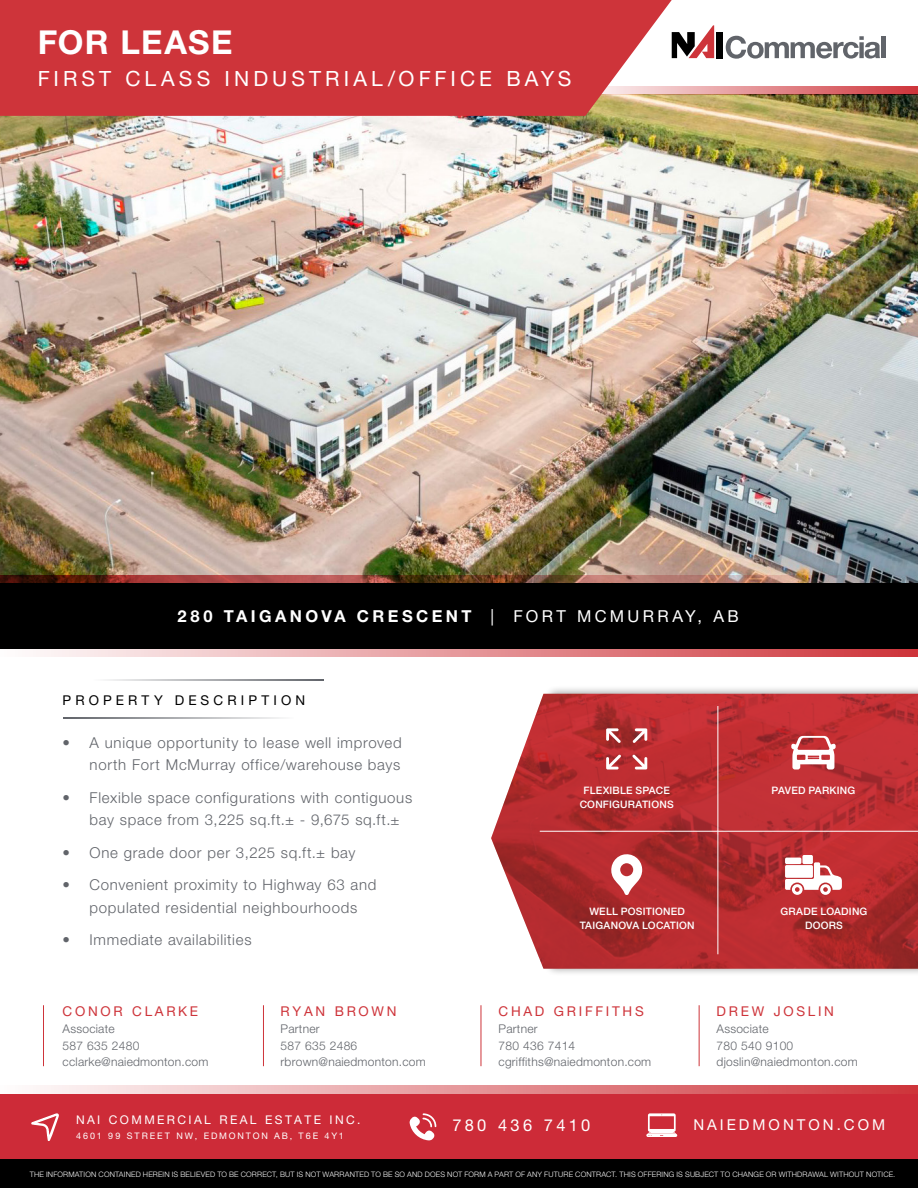
<style>
.page{position:relative;width:918px;height:1188px;background:#fff}
.page>*{position:absolute;margin:0;border:0;box-sizing:border-box;transform-origin:0 0}
.t1{font:700 33px "Helvetica Neue LT Std";letter-spacing:.04em;color:#fff}
.t2{font:21px "Helvetica Neue LT Std";letter-spacing:.195em;color:#fff}
.t3{font:700 16.5px "Helvetica Neue LT Std";letter-spacing:.205em;color:#fff}
.t4{font:16.5px "Helvetica Neue LT Std";letter-spacing:.2em;color:#fff}
.t5{font:300 15px/22.5px "Helvetica Neue LT Std";letter-spacing:.045em;color:#61646a;text-align:right}
.t6{font:15px "Helvetica Neue LT Std";letter-spacing:.2em;color:#fff}
.t7{font:13.5px "Helvetica Neue LT Std";letter-spacing:.2em;color:#ce343a}
.t8{font:13.5px "Helvetica Neue LT Std";letter-spacing:.31em;color:#000}
.t9{font:300 12px/16.6px "Helvetica Neue LT Std";letter-spacing:.02em;color:#61646a}
.t10{font:12px "Helvetica Neue LT Std";letter-spacing:.2em;color:#fff}
.t11{font:500 10.35px/14.1px "Helvetica Neue LT Std";letter-spacing:.02em;color:#fff;text-align:center}
.t12{font:9px "Helvetica Neue LT Std";letter-spacing:.205em;color:#fff}
.t13{font:300 7.5px "Helvetica Neue LT Std";letter-spacing:.025em;color:#fff}
.s1{font-weight:400}
</style>
<div class="page">
<img style="left:0;top:94px;width:918px;height:481px">
<div style="left:716px;top:32px;width:7px;height:26px;background:#000"></div>
<svg style="left:672px;top:25px;width:42px;height:33px"></svg>
<svg style="left:726px;top:36px;width:154px;height:23px"></svg>
<div style="left:881px;top:36px;width:5px;height:22px;background:#61646a"></div>
<img style="left:0;top:575px;width:918px;height:8px">
<svg style="left:0;top:648px;width:918px;height:9px;background:#cc878a"></svg>
<svg style="left:672px;top:86px;width:246px;height:8px;background:#df7c80"></svg>
<div style="left:0;top:1094px;width:918px;height:67px;background:#cd2b38"></div>
<svg style="left:40px;top:1085px;width:878px;height:9px;background:#e49397"></svg>
<div style="left:0;top:1160px;width:918px;height:28px;background:#000"></div>
<svg style="left:31px;top:1113px;width:28px;height:28px"></svg>
<svg style="left:409px;top:1113px;width:27px;height:27px"></svg>
<svg style="left:646px;top:1113px;width:31px;height:24px"></svg>
<svg style="left:0;top:0;width:672px;height:116px;background:#d03f43"></svg>
<hr style="left:63px;top:717px;width:231px;height:2px;background:#61646a">
<hr style="left:93px;top:679px;width:231px;height:2px;background:#61646a">
<div style="left:0;top:583px;width:918px;height:65px;background:#000"></div>
<div style="left:493px;top:686px;width:425px;height:291px;background:#000;opacity:.4"></div>
<img style="left:491px;top:694px;width:427px;height:275px">
<hr style="left:540px;top:831px;width:378px;height:1px;background:#fff">
<hr style="left:717px;top:706px;width:1px;height:248px;background:#fff">
<hr style="left:43px;top:1005px;width:1px;height:61px;background:#ce343a">
<hr style="left:263px;top:1005px;width:1px;height:61px;background:#ce343a">
<hr style="left:481px;top:1005px;width:1px;height:61px;background:#ce343a">
<hr style="left:699px;top:1005px;width:1px;height:61px;background:#ce343a">
<svg style="left:791px;top:736px;width:45px;height:34px"></svg>
<svg style="left:606px;top:728px;width:15px;height:15px"></svg>
<svg style="left:632px;top:755px;width:15px;height:15px"></svg>
<svg style="left:606px;top:755px;width:15px;height:15px"></svg>
<svg style="left:633px;top:728px;width:14px;height:15px"></svg>
<svg style="left:611px;top:854px;width:31px;height:41px"></svg>
<div style="left:802px;top:855px;width:11px;height:9px;background:#fff;border-radius:2px"></div>
<div style="left:785px;top:858px;width:16px;height:6px;background:#fff;border-radius:2px"></div>
<svg style="left:785px;top:862px;width:57px;height:33px"></svg>
<p class="t1" style="left:38px;top:22px;width:196px">FOR LEASE</p>
<p class="t2" style="left:38px;top:66px;width:535px">FIRST CLASS INDUSTRIAL/OFFICE BAYS</p>
<p class="t3" style="left:178px;top:606px;width:563px">280 TAIGANOVA CRESCENT <span class="s1">| FORT MCMURRAY, AB</span></p>
<p class="t8" style="left:63px;top:692px;width:244px">PROPERTY DESCRIPTION</p>
<p class="t5" style="left:63px;top:731px;width:341px">• A unique opportunity to lease well improved north Fort McMurray office/warehouse bays</p>
<p class="t5" style="left:90px;top:786px;width:324px;text-align:left;text-indent:-27px">• Flexible space configurations with contiguous bay space from 3,225 sq.ft.± - 9,675 sq.ft.±</p>
<p class="t5" style="left:63px;top:841px;width:294px">• One grade door per 3,225 sq.ft.± bay</p>
<p class="t5" style="left:63px;top:873px;width:315px;text-align:center">• Convenient proximity to Highway 63 and populated residential neighbourhoods</p>
<p class="t5" style="left:63px;top:928px;width:190px">• Immediate availabilities</p>
<p class="t7" style="left:63px;top:1004px;width:137px">CONOR CLARKE</p>
<p class="t9" style="left:63px;top:1020px;width:147px">Associate<br>587 635 2480 cclarke@naiedmonton.com</p>
<p class="t7" style="left:281px;top:1004px;width:117px">RYAN BROWN</p>
<p class="t9" style="left:281px;top:1020px;width:147px">Partner<br>587 635 2486 rbrown@naiedmonton.com</p>
<p class="t11" style="left:584px;top:783px;width:88px">FLEXIBLE SPACE</p>
<p class="t11" style="left:580px;top:797px;width:96px">CONFIGURATIONS</p>
<p class="t11" style="left:772px;top:783px;width:85px">PAVED PARKING</p>
<p class="t11" style="left:580px;top:904px;width:116px">WELL POSITIONED<br>TAIGANOVA LOCATION</p>
<p class="t11" style="left:781px;top:904px;width:88px">GRADE LOADING</p>
<p class="t11" style="left:805px;top:918px;width:39px">DOORS</p>
<p class="t7" style="left:499px;top:1004px;width:147px">CHAD GRIFFITHS</p>
<p class="t9" style="left:499px;top:1020px;width:154px">Partner<br>780 436 7414 cgriffiths@naiedmonton.com</p>
<p class="t7" style="left:717px;top:1004px;width:119px">DREW JOSLIN</p>
<p class="t9" style="left:717px;top:1020px;width:143px">Associate<br>780 540 9100 djoslin@naiedmonton.com</p>
<p class="t10" style="left:76px;top:1112px;width:286px">NAI COMMERCIAL REAL ESTATE INC.</p>
<p class="t12" style="left:76px;top:1130px;width:269px">4601 99 STREET NW, EDMONTON AB, T6E 4Y1</p>
<p class="t4" style="left:452px;top:1116px;width:140px">780 436 7410</p>
<p class="t6" style="left:693px;top:1116px;width:193px">NAIEDMONTON.COM</p>
<p class="t13" style="left:30px;top:1169px;width:867px">THE INFORMATION CONTAINED HEREIN IS BELIEVED TO BE CORRECT, BUT IS NOT WARRANTED TO BE SO AND DOES NOT FORM A PART OF ANY FUTURE CONTRACT. THIS OFFERING IS SUBJECT TO CHANGE OR WITHDRAWAL WITHOUT NOTICE.</p>
</div>
